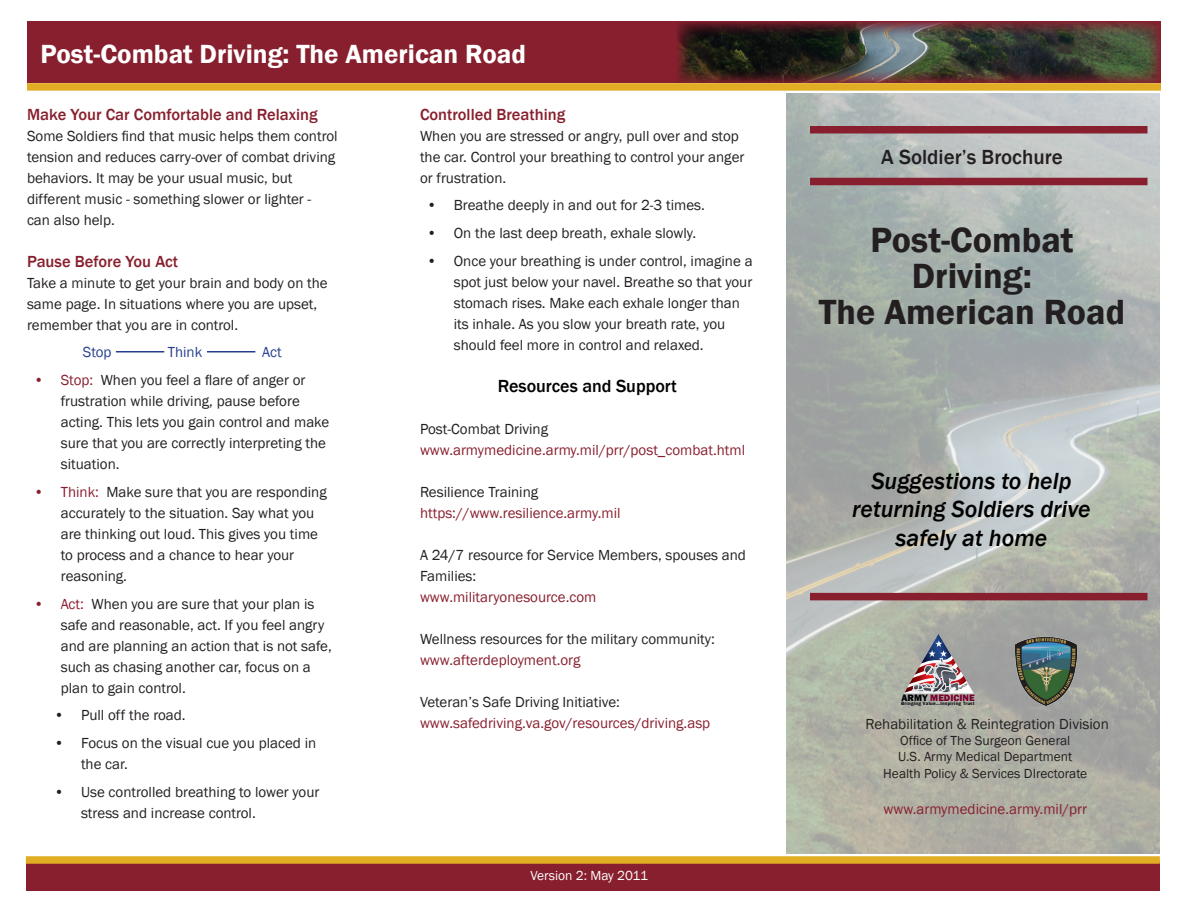
<style>
.page{position:relative;width:1188px;height:918px;background:#fff}
.page>*{position:absolute;margin:0;border:0;box-sizing:border-box;transform-origin:0 0}
.t1{font:600 36px/36px "Franklin Gothic";color:#231f20;text-align:center}
.t2{font:600 27px "Franklin Gothic";color:#fff}
.t3{font:italic 500 24px/28.8px "Franklin Gothic";color:#000;text-align:center}
.t4{font:500 21px "Franklin Gothic";color:#231f20}
.t5{font:500 18px "Franklin Gothic";color:#000}
.t6{font:500 16.5px "Franklin Gothic";color:#881f2e}
.t7{font:15px/21px "Franklin Gothic";color:#231f20}
.t8{font:15px "Franklin Gothic";color:#881f2e}
.t9{font:15px "Franklin Gothic";color:#253f8e}
.t10{font:13.5px "Franklin Gothic";color:#231f20}
.t11{font:13.5px "Franklin Gothic";color:#fff}
.t12{font:800 9.6px "Franklin Gothic";color:#780031}
.t13{font:600 4.95px "Franklin Gothic";letter-spacing:.05em;color:#010209}
.s1{color:#881f2e}
.s2{color:#010209}
</style>
<div class="page">
<img style="left:786px;top:93px;width:374px;height:760px">
<div style="left:26px;top:862px;width:1134px;height:29px;background:#881f2e"></div>
<div style="left:26px;top:856px;width:1134px;height:8px;background:#e0ad24"></div>
<div style="left:810px;top:178px;width:338px;height:7px;background:#881f2e"></div>
<div style="left:810px;top:593px;width:338px;height:7px;background:#881f2e"></div>
<div style="left:27px;top:21px;width:1134px;height:62px;background:#881f2e"></div>
<img style="left:677px;top:22px;width:483px;height:61px">
<hr style="left:116px;top:351px;width:48px;height:1px;background:#253f8e">
<hr style="left:207px;top:351px;width:48px;height:1px;background:#253f8e">
<div style="left:810px;top:126px;width:338px;height:8px;background:#881f2e"></div>
<div style="left:27px;top:83px;width:1134px;height:8px;background:#e0ad24"></div>
<img style="left:1016px;top:636px;width:60px;height:69px">
<svg style="left:904px;top:634px;width:70px;height:60px;background:#a29a9e"></svg>
<p class="t2" style="left:40px;top:37px;width:487px">Post-Combat Driving: The American Road</p>
<p class="t6" style="left:27px;top:104px;width:292px">Make Your Car Comfortable and Relaxing</p>
<p class="t7" style="left:27px;top:125px;width:312px">Some Soldiers find that music helps them control tension and reduces carry-over of combat driving behaviors. It may be your usual music, but different music - something slower or lighter - can also help.</p>
<p class="t6" style="left:27px;top:251px;width:153px">Pause Before You Act</p>
<p class="t7" style="left:27px;top:272px;width:302px">Take a minute to get your brain and body on the same page. In situations where you are upset, remember that you are in control.</p>
<p class="t9" style="left:83px;top:343px;width:30px">Stop</p>
<p class="t9" style="left:168px;top:343px;width:36px">Think</p>
<p class="t9" style="left:262px;top:343px;width:21px">Act</p>
<p class="t7" style="left:61px;top:370px;width:270px;text-indent:-27px"><span class="s1">• Stop:</span> When you feel a flare of anger or frustration while driving, pause before acting. This lets you gain control and make sure that you are correctly interpreting the situation.</p>
<p class="t7" style="left:61px;top:482px;width:267px;text-indent:-27px"><span class="s1">• Think:</span> Make sure that you are responding accurately to the situation. Say what you are thinking out loud. This gives you time to process and a chance to hear your reasoning.</p>
<p class="t7" style="left:61px;top:593px;width:273px;text-indent:-27px"><span class="s1">• Act:</span> When you are sure that your plan is safe and reasonable, act. If you feel angry and are planning an action that is not safe, such as chasing another car, focus on a plan to gain control.</p>
<p class="t7" style="left:54px;top:705px;width:133px">• Pull off the road.</p>
<p class="t7" style="left:81px;top:733px;width:237px;text-indent:-27px">• Focus on the visual cue you placed in the car.</p>
<p class="t7" style="left:81px;top:782px;width:240px;text-indent:-27px">• Use controlled breathing to lower your stress and increase control.</p>
<p class="t6" style="left:420px;top:104px;width:147px">Controlled Breathing</p>
<p class="t7" style="left:420px;top:125px;width:326px">When you are stressed or angry, pull over and stop the car. Control your breathing to control your anger or frustration.</p>
<p class="t7" style="left:427px;top:195px;width:280px">• Breathe deeply in and out for 2-3 times.</p>
<p class="t7" style="left:427px;top:223px;width:271px">• On the last deep breath, exhale slowly.</p>
<p class="t7" style="left:454px;top:251px;width:300px;text-indent:-27px">• Once your breathing is under control, imagine a spot just below your navel. Breathe so that your stomach rises. Make each exhale longer than its inhale. As you slow your breath rate, you should feel more in control and relaxed.</p>
<p class="t5" style="left:498px;top:375px;width:181px">Resources and Support</p>
<p class="t7" style="left:420px;top:419px;width:130px">Post-Combat Driving</p>
<p class="t8" style="left:420px;top:440px;width:327px">www.armymedicine.army.mil/prr/post_combat.html</p>
<p class="t7" style="left:420px;top:482px;width:120px">Resilience Training</p>
<p class="t8" style="left:420px;top:503px;width:202px">https://www.resilience.army.mil</p>
<p class="t7" style="left:420px;top:545px;width:328px">A 24/7 resource for Service Members, spouses and<br>Families:</p>
<p class="t8" style="left:420px;top:587px;width:178px">www.militaryonesource.com</p>
<p class="t7" style="left:420px;top:629px;width:296px">Wellness resources for the military community:</p>
<p class="t8" style="left:420px;top:650px;width:162px">www.afterdeployment.org</p>
<p class="t7" style="left:420px;top:692px;width:202px">Veteran’s Safe Driving Initiative:</p>
<p class="t8" style="left:420px;top:713px;width:292px">www.safedriving.va.gov/resources/driving.asp</p>
<p class="t11" style="left:530px;top:867px;width:119px">Version 2: May 2011</p>
<p class="t4" style="left:881px;top:144px;width:183px">A Soldier’s Brochure</p>
<p class="t1" style="left:870px;top:223px;width:205px">Post-Combat<br>Driving:</p>
<p class="t1" style="left:819px;top:295px;width:308px">The American Road</p>
<p class="t3" style="left:852px;top:466px;width:240px">Suggestions to help returning Soldiers drive safely at home</p>
<p class="t12" style="left:902px;top:691px;width:75px"><span class="s2">ARMY</span> MEDICINE</p>
<p class="t13" style="left:901px;top:701px;width:75px">Bringing Value...Inspiring Trust</p>
<p class="t7" style="left:866px;top:714px;width:245px">Rehabilitation &amp; Reintegration Division</p>
<p class="t10" style="left:900px;top:732px;width:172px">Office of The Surgeon General</p>
<p class="t10" style="left:898px;top:749px;width:176px">U.S. Army Medical Department</p>
<p class="t10" style="left:883px;top:765px;width:205px">Health Policy &amp; Services DIrectorate</p>
<p class="t8" style="left:883px;top:799px;width:205px">www.armymedicine.army.mil/prr</p>
</div>
